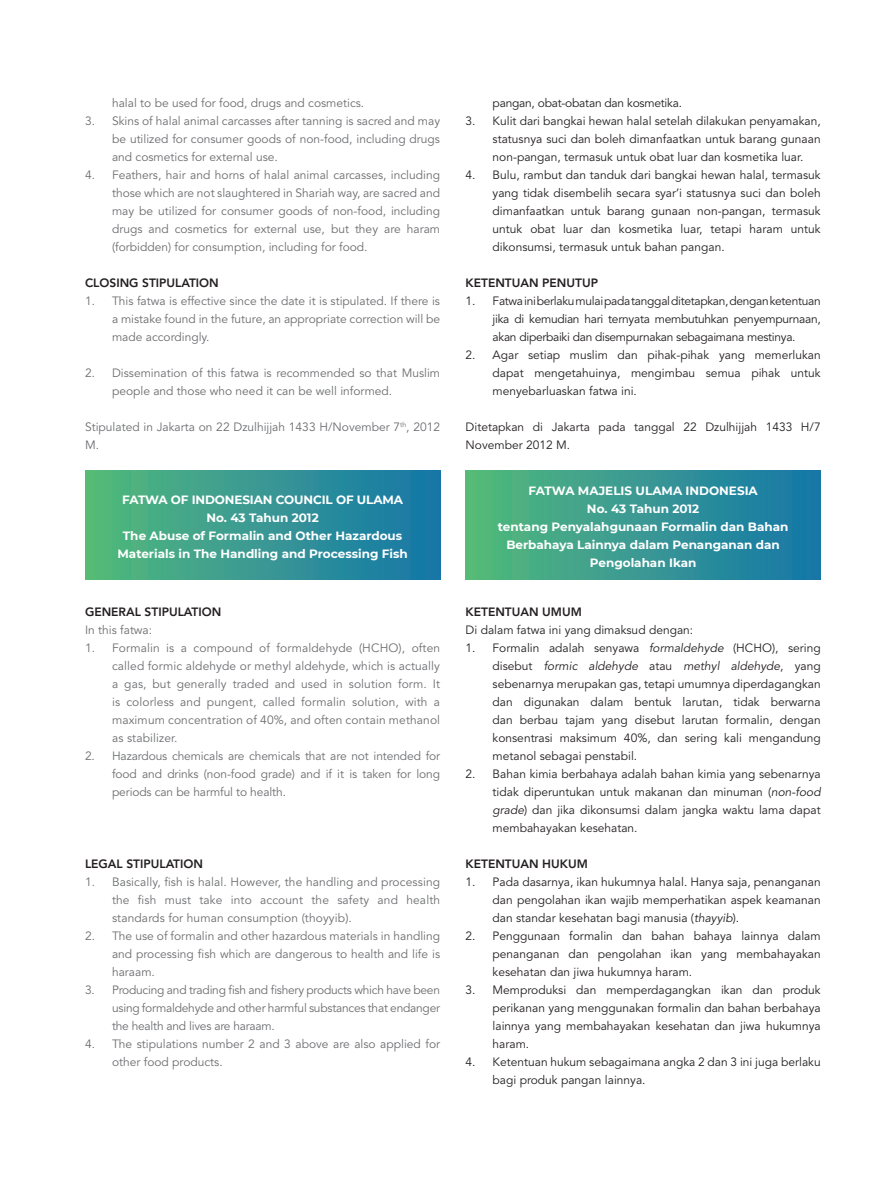
<style>
.page{position:relative;width:893px;height:1191px;background:#fff}
.page>*{position:absolute;margin:0;border:0;box-sizing:border-box;transform-origin:0 0}
.t1{font:12px/18px "Avenir LT Std";color:#231f20;text-align:justify}
.t2{font:12px/18px "Avenir LT Std";color:#6c6d70;text-align:justify}
.t3{font:700 12px/18px "Montserrat";color:#fff;text-align:center}
.t4{font:800 12px "Avenir LT Std";color:#231f20}
.t5{font:12px "Avenir LT Std";letter-spacing:-.02em;color:#231f20}
.s1{font-style:italic}
</style>
<div class="page">
<div style="left:466px;top:470px;width:355px;height:110px;background:linear-gradient(to right,#57bb7a,#1575aa)"></div>
<div style="left:85px;top:470px;width:355px;height:110px;background:linear-gradient(to right,#57bb7a,#1575aa)"></div>
<p class="t2" style="left:112px;top:94px;width:254px">halal to be used for food, drugs and cosmetics.</p>
<p class="t2" style="left:112px;top:112px;width:330px;text-indent:-27px">3. Skins of halal animal carcasses after tanning is sacred and may be utilized for consumer goods of non-food, including drugs and cosmetics for external use.</p>
<p class="t2" style="left:112px;top:166px;width:330px;text-indent:-27px">4. Feathers, hair and horns of halal animal carcasses, including those which are not slaughtered in Shariah way, are sacred and may be utilized for consumer goods of non-food, including drugs and cosmetics for external use, but they are haram (forbidden) for consumption, including for food.</p>
<p class="t4" style="left:85px;top:276px;width:135px">CLOSING STIPULATION</p>
<p class="t2" style="left:112px;top:292px;width:330px;text-indent:-27px">1. This fatwa is effective since the date it is stipulated. If there is a mistake found in the future, an appropriate correction will be made accordingly.</p>
<p class="t2" style="left:112px;top:364px;width:330px;text-indent:-27px">2. Dissemination of this fatwa is recommended so that Muslim people and those who need it can be well informed.</p>
<p class="t2" style="left:85px;top:418px;width:357px">Stipulated in Jakarta on 22 Dzulhijjah 1433 H/November 7<sup>th</sup>, 2012<br>M.</p>
<p class="t3" style="left:117px;top:490px;width:292px">FATWA OF INDONESIAN COUNCIL OF ULAMA No. 43 Tahun 2012<br>The Abuse of Formalin and Other Hazardous Materials in The Handling and Processing Fish</p>
<p class="t4" style="left:85px;top:604px;width:138px">GENERAL STIPULATION</p>
<p class="t2" style="left:85px;top:621px;width:69px">In this fatwa:</p>
<p class="t2" style="left:112px;top:639px;width:330px;text-indent:-27px">1. Formalin is a compound of formaldehyde (HCHO), often called formic aldehyde or methyl aldehyde, which is actually a gas, but generally traded and used in solution form. It is colorless and pungent, called formalin solution, with a maximum concentration of 40%, and often contain methanol as stabilizer.</p>
<p class="t2" style="left:112px;top:747px;width:330px;text-indent:-27px">2. Hazardous chemicals are chemicals that are not intended for food and drinks (non-food grade) and if it is taken for long periods can be harmful to health.</p>
<p class="t4" style="left:85px;top:856px;width:120px">LEGAL STIPULATION</p>
<p class="t2" style="left:112px;top:873px;width:330px;text-indent:-27px">1. Basically, fish is halal. However, the handling and processing the fish must take into account the safety and health standards for human consumption (thoyyib).</p>
<p class="t2" style="left:112px;top:927px;width:330px;text-indent:-27px">2. The use of formalin and other hazardous materials in handling and processing fish which are dangerous to health and life is haraam.</p>
<p class="t2" style="left:112px;top:981px;width:330px;text-indent:-27px">3. Producing and trading fish and fishery products which have been using formaldehyde and other harmful substances that endanger the health and lives are haraam.</p>
<p class="t2" style="left:112px;top:1035px;width:330px;text-indent:-27px">4. The stipulations number 2 and 3 above are also applied for other food products.</p>
<p class="t5" style="left:493px;top:96px;width:191px">pangan, obat-obatan dan kosmetika.</p>
<p class="t1" style="left:493px;top:112px;width:330px;text-indent:-27px">3. Kulit dari bangkai hewan halal setelah dilakukan penyamakan, statusnya suci dan boleh dimanfaatkan untuk barang gunaan non-pangan, termasuk untuk obat luar dan kosmetika luar.</p>
<p class="t1" style="left:493px;top:166px;width:330px;text-indent:-27px">4. Bulu, rambut dan tanduk dari bangkai hewan halal, termasuk yang tidak disembelih secara syar’i statusnya suci dan boleh dimanfaatkan untuk barang gunaan non-pangan, termasuk untuk obat luar dan kosmetika luar, tetapi haram untuk dikonsumsi, termasuk untuk bahan pangan.</p>
<p class="t4" style="left:466px;top:276px;width:134px">KETENTUAN PENUTUP</p>
<p class="t1" style="left:493px;top:292px;width:330px;text-indent:-27px">1. Fatwa ini berlaku mulai pada tanggal ditetapkan, dengan ketentuan jika di kemudian hari ternyata membutuhkan penyempurnaan, akan diperbaiki dan disempurnakan sebagaimana mestinya.</p>
<p class="t1" style="left:493px;top:346px;width:330px;text-indent:-27px">2. Agar setiap muslim dan pihak-pihak yang memerlukan dapat mengetahuinya, mengimbau semua pihak untuk menyebarluaskan fatwa ini.</p>
<p class="t1" style="left:466px;top:418px;width:357px">Ditetapkan di Jakarta pada tanggal 22 Dzulhijjah 1433 H/7<br>November 2012 M.</p>
<p class="t3" style="left:498px;top:481px;width:292px">FATWA MAJELIS ULAMA INDONESIA<br>No. 43 Tahun 2012<br>tentang Penyalahgunaan Formalin dan Bahan<br>Berbahaya Lainnya dalam Penanganan dan<br>Pengolahan Ikan</p>
<p class="t4" style="left:466px;top:604px;width:118px">KETENTUAN UMUM</p>
<p class="t1" style="left:466px;top:621px;width:229px">Di dalam fatwa ini yang dimaksud dengan:</p>
<p class="t1" style="left:493px;top:639px;width:330px;text-indent:-27px">1. Formalin adalah senyawa <span class="s1">formaldehyde</span> (HCHO), sering disebut <span class="s1">formic aldehyde</span> atau <span class="s1">methyl aldehyde</span>, yang sebenarnya merupakan gas, tetapi umumnya diperdagangkan dan digunakan dalam bentuk larutan, tidak berwarna dan berbau tajam yang disebut larutan formalin, dengan konsentrasi maksimum 40%, dan sering kali mengandung metanol sebagai penstabil.</p>
<p class="t1" style="left:493px;top:765px;width:330px;text-indent:-27px">2. Bahan kimia berbahaya adalah bahan kimia yang sebenarnya tidak diperuntukan untuk makanan dan minuman (<span class="s1">non-food grade</span>) dan jika dikonsumsi dalam jangka waktu lama dapat membahayakan kesehatan.</p>
<p class="t4" style="left:466px;top:856px;width:124px">KETENTUAN HUKUM</p>
<p class="t1" style="left:493px;top:873px;width:330px;text-indent:-27px">1. Pada dasarnya, ikan hukumnya halal. Hanya saja, penanganan dan pengolahan ikan wajib memperhatikan aspek keamanan dan standar kesehatan bagi manusia (<span class="s1">thayyib</span>).</p>
<p class="t1" style="left:493px;top:927px;width:330px;text-indent:-27px">2. Penggunaan formalin dan bahan bahaya lainnya dalam penanganan dan pengolahan ikan yang membahayakan kesehatan dan jiwa hukumnya haram.</p>
<p class="t1" style="left:493px;top:981px;width:330px;text-indent:-27px">3. Memproduksi dan memperdagangkan ikan dan produk perikanan yang menggunakan formalin dan bahan berbahaya lainnya yang membahayakan kesehatan dan jiwa hukumnya haram.</p>
<p class="t1" style="left:493px;top:1053px;width:330px;text-indent:-27px">4. Ketentuan hukum sebagaimana angka 2 dan 3 ini juga berlaku bagi produk pangan lainnya.</p>
</div>
